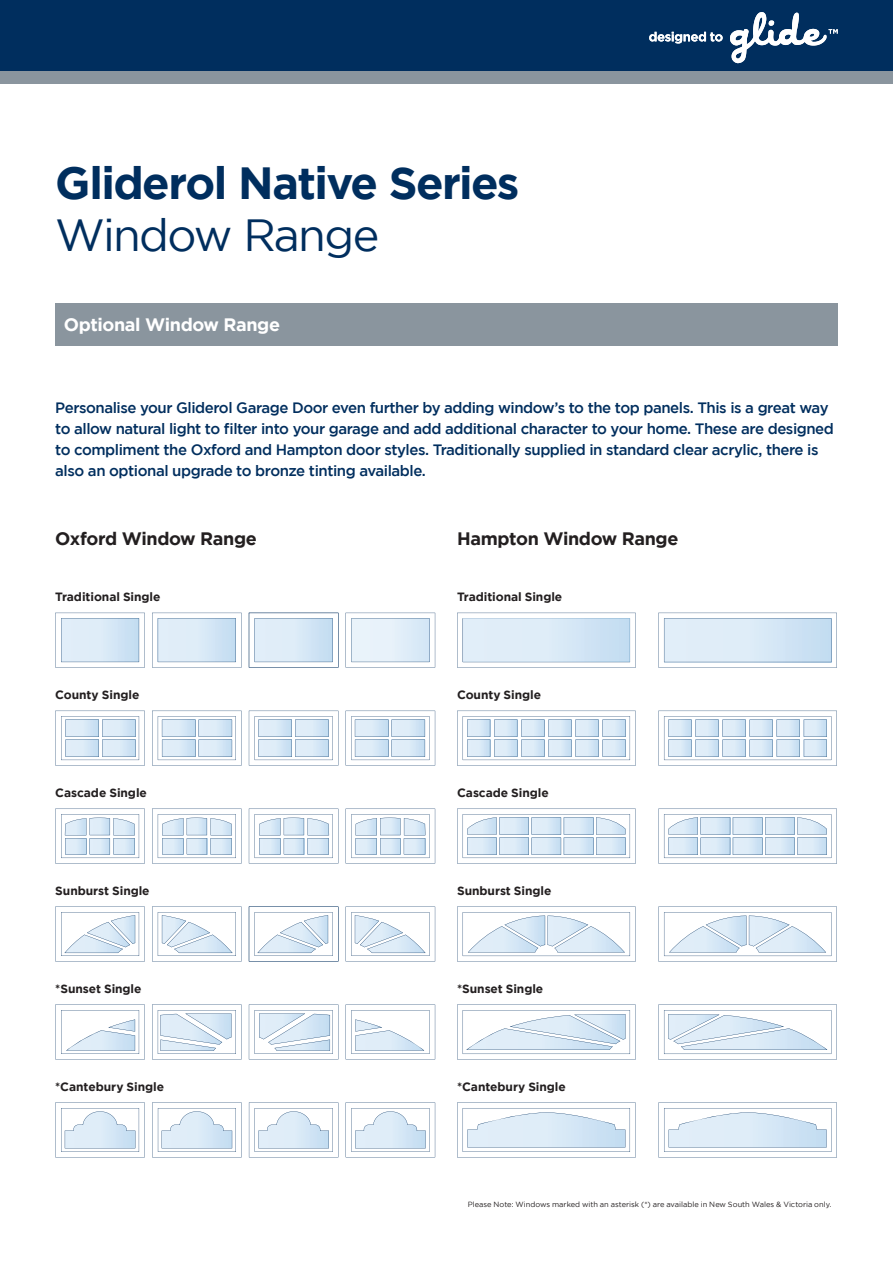
<style>
.page{position:relative;width:893px;height:1263px;background:#fff}
.page>*{position:absolute;margin:0;border:0;box-sizing:border-box;transform-origin:0 0}
._02_CONTENT_Heading1{font:700 45px/52.5px "Gotham";letter-spacing:-.035em;color:#002e5e}
._02_CONTENT_Table_Text{font:700 18px "Gotham";letter-spacing:-.025em;color:#231f20}
._02_CONTENT_Sub-heading{font:700 18px "Gotham";letter-spacing:-.025em;color:#fff}
.t1{font:500 15px/21px "Gotham";letter-spacing:-.03em;color:#002e5e}
._02_CONTENT_Table_Text-2{font:700 12px "Gotham";letter-spacing:-.005em;color:#231f20}
._00_DISCLAIMERS{font:7.5px "Gotham";color:#231f20}
.s1{font-weight:400}
</style>
<div class="page">
<div style="left:0;top:0;width:893px;height:77px;background:#002e5e"></div>
<div style="left:55px;top:303px;width:783px;height:43px;background:#8a959e"></div>
<svg style="left:649px;top:32px;width:74px;height:12px"></svg>
<svg style="left:730px;top:12px;width:108px;height:51px"></svg>
<svg style="left:152px;top:613px;width:90px;height:54px"></svg>
<svg style="left:55px;top:613px;width:90px;height:54px"></svg>
<svg style="left:249px;top:613px;width:89px;height:54px"></svg>
<svg style="left:346px;top:613px;width:89px;height:54px"></svg>
<svg style="left:55px;top:711px;width:90px;height:54px"></svg>
<svg style="left:152px;top:711px;width:90px;height:54px"></svg>
<svg style="left:249px;top:711px;width:89px;height:54px"></svg>
<svg style="left:346px;top:711px;width:89px;height:54px"></svg>
<svg style="left:55px;top:809px;width:90px;height:54px"></svg>
<svg style="left:152px;top:809px;width:90px;height:54px"></svg>
<svg style="left:249px;top:809px;width:84px;height:54px"></svg>
<svg style="left:351px;top:809px;width:84px;height:54px"></svg>
<svg style="left:55px;top:907px;width:90px;height:54px"></svg>
<svg style="left:152px;top:907px;width:90px;height:54px"></svg>
<svg style="left:249px;top:907px;width:84px;height:54px"></svg>
<svg style="left:351px;top:907px;width:84px;height:54px"></svg>
<svg style="left:152px;top:1004px;width:90px;height:55px"></svg>
<svg style="left:249px;top:1004px;width:89px;height:55px"></svg>
<svg style="left:346px;top:1004px;width:89px;height:55px"></svg>
<svg style="left:55px;top:1004px;width:90px;height:55px"></svg>
<svg style="left:55px;top:1102px;width:90px;height:55px"></svg>
<svg style="left:152px;top:1102px;width:90px;height:55px"></svg>
<svg style="left:249px;top:1102px;width:89px;height:55px"></svg>
<svg style="left:346px;top:1102px;width:89px;height:55px"></svg>
<svg style="left:457px;top:613px;width:179px;height:54px"></svg>
<svg style="left:658px;top:613px;width:179px;height:54px"></svg>
<svg style="left:658px;top:711px;width:179px;height:54px"></svg>
<svg style="left:457px;top:711px;width:179px;height:54px"></svg>
<svg style="left:457px;top:809px;width:179px;height:54px"></svg>
<svg style="left:658px;top:809px;width:179px;height:54px"></svg>
<svg style="left:457px;top:907px;width:179px;height:54px"></svg>
<svg style="left:658px;top:907px;width:179px;height:54px"></svg>
<svg style="left:457px;top:1004px;width:179px;height:55px"></svg>
<svg style="left:658px;top:1004px;width:179px;height:55px"></svg>
<svg style="left:457px;top:1102px;width:179px;height:55px"></svg>
<svg style="left:658px;top:1102px;width:179px;height:55px"></svg>
<div style="left:0;top:71px;width:893px;height:13px;background:#8a959e"></div>
<p class="_02_CONTENT_Heading1" style="left:55px;top:155px;width:466px">Gliderol Native Series<br><span class="s1">Window Range</span></p>
<p class="_02_CONTENT_Sub-heading" style="left:64px;top:314px;width:218px">Optional Window Range</p>
<p class="t1" style="left:55px;top:397px;width:780px">Personalise your Gliderol Garage Door even further by adding window’s to the top panels. This is a great way to allow natural light to filter into your garage and add additional character to your home. These are designed to compliment the Oxford and Hampton door styles. Traditionally supplied in standard clear acrylic, there is also an optional upgrade to bronze tinting available.</p>
<p class="_02_CONTENT_Table_Text" style="left:55px;top:528px;width:203px">Oxford Window Range</p>
<p class="_02_CONTENT_Table_Text" style="left:457px;top:528px;width:223px">Hampton Window Range</p>
<p class="_02_CONTENT_Table_Text-2" style="left:55px;top:590px;width:107px">Traditional Single</p>
<p class="_02_CONTENT_Table_Text-2" style="left:457px;top:590px;width:107px">Traditional Single</p>
<p class="_02_CONTENT_Table_Text-2" style="left:55px;top:688px;width:86px">County Single</p>
<p class="_02_CONTENT_Table_Text-2" style="left:457px;top:688px;width:86px">County Single</p>
<p class="_02_CONTENT_Table_Text-2" style="left:55px;top:786px;width:93px">Cascade Single</p>
<p class="_02_CONTENT_Table_Text-2" style="left:457px;top:786px;width:93px">Cascade Single</p>
<p class="_02_CONTENT_Table_Text-2" style="left:55px;top:883px;width:96px">Sunburst Single</p>
<p class="_02_CONTENT_Table_Text-2" style="left:457px;top:883px;width:96px">Sunburst Single</p>
<p class="_02_CONTENT_Table_Text-2" style="left:55px;top:981px;width:88px">*Sunset Single</p>
<p class="_02_CONTENT_Table_Text-2" style="left:457px;top:981px;width:88px">*Sunset Single</p>
<p class="_02_CONTENT_Table_Text-2" style="left:55px;top:1079px;width:110px">*Cantebury Single</p>
<p class="_02_CONTENT_Table_Text-2" style="left:457px;top:1079px;width:110px">*Cantebury Single</p>
<p class="_00_DISCLAIMERS" style="left:468px;top:1200px;width:365px">Please Note: Windows marked with an asterisk (*) are available in New South Wales &amp; Victoria only.</p>
</div>
